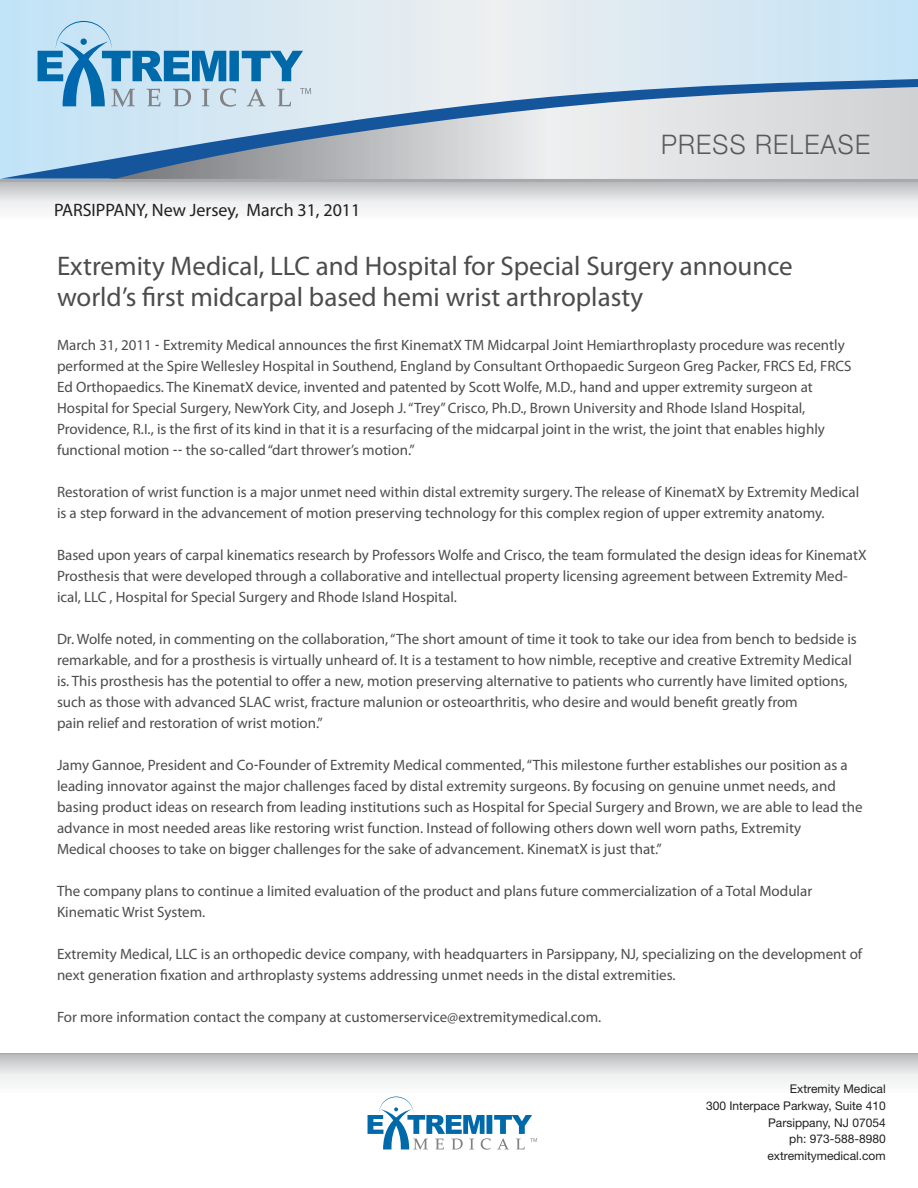
<style>
.page{position:relative;width:918px;height:1188px;background:#fff}
.page>*{position:absolute;margin:0;border:0;box-sizing:border-box;transform-origin:0 0}
.t1{font:27px/31.5px "Myriad Pro";color:#4c4c4e}
.t2{font:300 27px "Helvetica Neue";letter-spacing:.05em;color:#58595b;scale:.94 1}
.t3{font:18px "Myriad Pro";color:#231f20}
.t4{font:15px/21px "Myriad Pro";color:#4c4c4e}
.t5{font:12px/16.8px "Helvetica Neue";color:#231f20;text-align:right}
.s1{font-family:"Lucida Grande"}
</style>
<div class="page">
<div style="left:0;top:180px;width:918px;height:49px;background:linear-gradient(to bottom,#c1c3c5,#fff)"></div>
<svg style="left:0;top:0;width:918px;height:179px;background:#d9e8f2"></svg>
<svg style="left:1px;top:78px;width:917px;height:101px;background:#bccbd8"></svg>
<hr style="left:0;top:179px;width:918px;height:3px;background:#a7a9ac">
<svg style="left:38px;top:21px;width:273px;height:86px;background:#9bc4de"></svg>
<div style="left:0;top:1054px;width:918px;height:47px;background:linear-gradient(to bottom,#c6c8ca,#fff)"></div>
<hr style="left:0;top:1054px;width:918px;height:1px;background:#a7a9ac">
<svg style="left:368px;top:1097px;width:169px;height:53px"></svg>
<p class="t3" style="left:54px;top:203px;width:308px">PARSIPPANY, New Jersey, March 31, 2011</p>
<h1 class="t2" style="left:661px;top:135px;width:224px">PRESS RELEASE</h1>
<h1 class="t1" style="left:57px;top:252px;width:737px">Extremity Medical, LLC and Hospital for Special Surgery announce world’s first midcarpal based hemi wrist arthroplasty</h1>
<p class="t4" style="left:57px;top:335px;width:796px">March 31, 2011 <span class="s1">‐</span> Extremity Medical announces the first KinematX TM Midcarpal Joint Hemiarthroplasty procedure was recently performed at the Spire Wellesley Hospital in Southend, England by Consultant Orthopaedic Surgeon Greg Packer, FRCS Ed, FRCS Ed Orthopaedics. The KinematX device, invented and patented by Scott Wolfe, M.D., hand and upper extremity surgeon at Hospital for Special Surgery, NewYork City, and Joseph J. “Trey” Crisco, Ph.D., Brown University and Rhode Island Hospital, Providence, R.I., is the first of its kind in that it is a resurfacing of the midcarpal joint in the wrist, the joint that enables highly functional motion <span class="s1">‐‐</span> the so<span class="s1">‐</span>called “dart thrower’s motion.”</p>
<p class="t4" style="left:57px;top:482px;width:804px">Restoration of wrist function is a major unmet need within distal extremity surgery. The release of KinematX by Extremity Medical is a step forward in the advancement of motion preserving technology for this complex region of upper extremity anatomy.</p>
<p class="t4" style="left:57px;top:545px;width:811px">Based upon years of carpal kinematics research by Professors Wolfe and Crisco, the team formulated the design ideas for KinematX<br>Prosthesis that were developed through a collaborative and intellectual property licensing agreement between Extremity Med&shy;ical, LLC , Hospital for Special Surgery and Rhode Island Hospital.</p>
<p class="t4" style="left:57px;top:629px;width:801px">Dr. Wolfe noted, in commenting on the collaboration, “The short amount of time it took to take our idea from bench to bedside is remarkable, and for a prosthesis is virtually unheard of. It is a testament to how nimble, receptive and creative Extremity Medical is. This prosthesis has the potential to offer a new, motion preserving alternative to patients who currently have limited options, such as those with advanced SLAC wrist, fracture malunion or osteoarthritis, who desire and would benefit greatly from<br>pain relief and restoration of wrist motion.”</p>
<p class="t4" style="left:57px;top:755px;width:807px">Jamy Gannoe, President and Co<span class="s1">‐</span>Founder of Extremity Medical commented, “This milestone further establishes our position as a leading innovator against the major challenges faced by distal extremity surgeons. By focusing on genuine unmet needs, and basing product ideas on research from leading institutions such as Hospital for Special Surgery and Brown, we are able to lead the advance in most needed areas like restoring wrist function. Instead of following others down well worn paths, Extremity<br>Medical chooses to take on bigger challenges for the sake of advancement. KinematX is just that.”</p>
<p class="t4" style="left:57px;top:881px;width:757px">The company plans to continue a limited evaluation of the product and plans future commercialization of a Total Modular<br>Kinematic Wrist System.</p>
<p class="t4" style="left:57px;top:944px;width:807px">Extremity Medical, LLC is an orthopedic device company, with headquarters in Parsippany, NJ, specializing on the development of next generation fixation and arthroplasty systems addressing unmet needs in the distal extremities.</p>
<p class="t4" style="left:57px;top:1007px;width:546px">For more information contact the company at customerservice@extremitymedical.com.</p>
<p class="t5" style="left:706px;top:1080px;width:181px">Extremity Medical<br>300 Interpace Parkway, Suite 410<br>Parsippany, NJ 07054<br>ph: 973-588-8980 extremitymedical.com</p>
</div>
